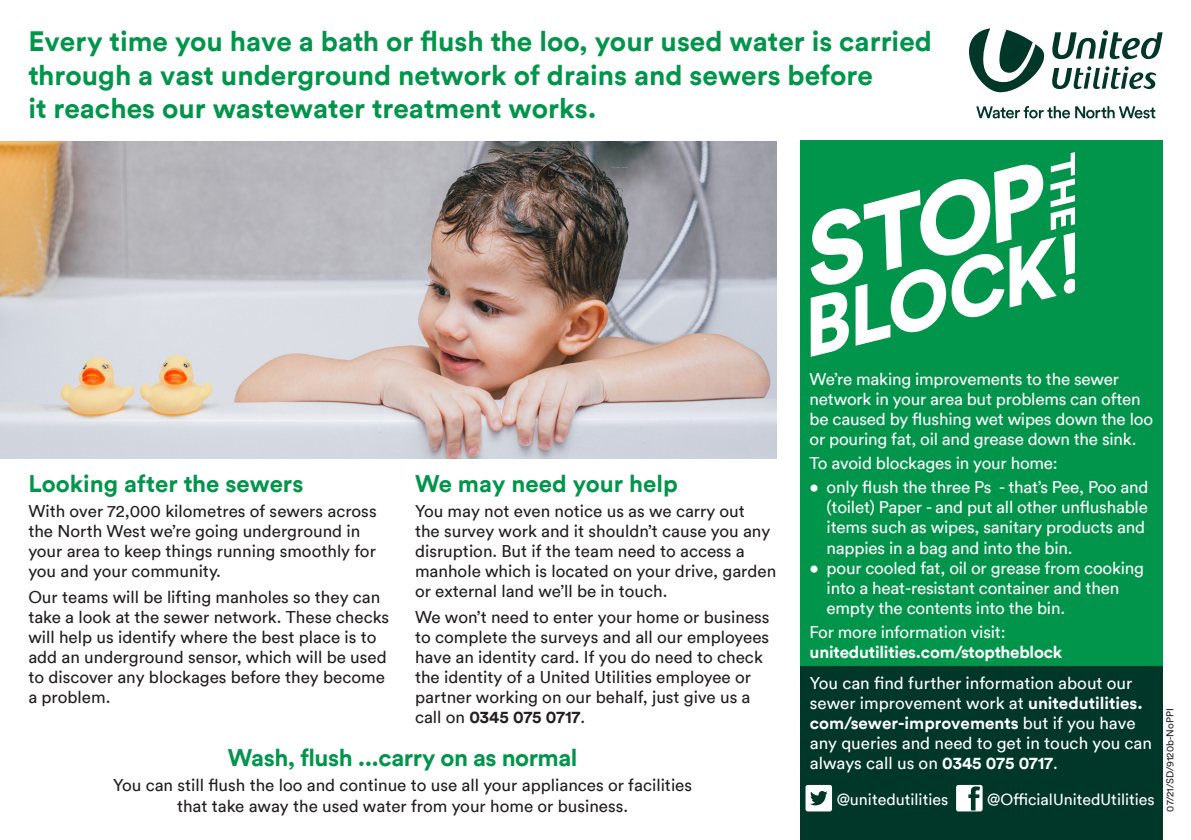
<style>
.page{position:relative;width:1191px;height:840px;background:#fff}
.page>*{position:absolute;margin:0;border:0;box-sizing:border-box;transform-origin:0 0}
.t1{font:700 28px/33.6px "Circular TT";color:#00954a}
.t2{font:700 24px "Circular TT";color:#00954a}
.t3{font:700 24px "Circular TT";letter-spacing:-.02em;color:#00954a}
.t4{font:17px/20px "Circular TT";color:#231f20}
.t5{font:17px/20px "Circular TT";letter-spacing:-.01em;color:#fff}
.t6{font:700 17px "Circular TT";letter-spacing:-.01em;color:#fff}
.t7{font:16px "Circular TT";color:#fff}
.t8{font:10px "Circular TT";color:#231f20}
.s1{font-weight:700}
</style>
<div class="page">
<div style="left:799px;top:140px;width:363px;height:534px;background:#00954a"></div>
<div style="left:799px;top:666px;width:363px;height:173px;background:#003729"></div>
<img style="left:0;top:142px;width:777px;height:316px">
<div style="left:805px;top:784px;width:27px;height:27px;background:#fff;border-radius:2px"></div>
<svg style="left:810px;top:791px;width:17px;height:13px"></svg>
<div style="left:956px;top:784px;width:26px;height:27px;background:#fff;border-radius:2px"></div>
<svg style="left:968px;top:786px;width:12px;height:24px"></svg>
<svg style="left:969px;top:28px;width:193px;height:65px"></svg>
<svg style="left:976px;top:106px;width:179px;height:12px"></svg>
<svg style="left:810px;top:152px;width:264px;height:204px"></svg>
<h1 class="t1" style="left:28px;top:24px;width:905px">Every time you have a bath or flush the loo, your used water is carried through a vast underground network of drains and sewers before<br>it reaches our wastewater treatment works.</h1>
<h2 class="t2" style="left:28px;top:467px;width:276px">Looking after the sewers</h2>
<p class="t4" style="left:28px;top:501px;width:350px">With over 72,000 kilometres of sewers across the North West we’re going underground in your area to keep things running smoothly for you and your community.</p>
<p class="t4" style="left:28px;top:586px;width:362px">Our teams will be lifting manholes so they can take a look at the sewer network. These checks will help us identify where the best place is to add an underground sensor, which will be used to discover any blockages before they become a problem.</p>
<h2 class="t2" style="left:415px;top:467px;width:264px">We may need your help</h2>
<p class="t4" style="left:415px;top:501px;width:363px">You may not even notice us as we carry out<br>the survey work and it shouldn’t cause you any disruption. But if the team need to access a manhole which is located on your drive, garden or external land we’ll be in touch.</p>
<p class="t4" style="left:415px;top:606px;width:356px">We won’t need to enter your home or business to complete the surveys and all our employees have an identity card. If you do need to check the identity of a United Utilities employee or partner working on our behalf, just give us a call on <span class="s1">0345 075 0717</span>.</p>
<h2 class="t3" style="left:228px;top:741px;width:351px">Wash, flush ...carry on as normal</h2>
<p class="t4" style="left:113px;top:774px;width:580px;text-align:center">You can still flush the loo and continue to use all your appliances or facilities that take away the used water from your home or business.</p>
<p class="t5" style="left:809px;top:368px;width:345px">We’re making improvements to the sewer network in your area but problems can often be caused by flushing wet wipes down the loo or pouring fat, oil and grease down the sink.</p>
<p class="t5" style="left:809px;top:452px;width:250px">To avoid blockages in your home:</p>
<p class="t5" style="left:826px;top:477px;width:323px;text-indent:-17px">• only flush the three Ps - that’s Pee, Poo and (toilet) Paper - and put all other unflushable items such as wipes, sanitary products and nappies in a bag and into the bin.</p>
<p class="t5" style="left:826px;top:557px;width:319px;text-indent:-17px">• pour cooled fat, oil or grease from cooking into a heat-resistant container and then empty the contents into the bin.</p>
<p class="t5" style="left:809px;top:621px;width:198px">For more information visit:</p>
<p class="t6" style="left:809px;top:640px;width:254px">unitedutilities.com/stoptheblock</p>
<p class="t5" style="left:810px;top:672px;width:344px">You can find further information about our sewer improvement work at <span class="s1">unitedutilities. com/sewer-improvements</span> but if you have any queries and need to get in touch you can always call us on <span class="s1">0345 075 0717</span>.</p>
<p class="t7" style="left:836px;top:788px;width:113px">@unitedutilities</p>
<p class="t7" style="left:987px;top:788px;width:169px">@OfficialUnitedUtilities</p>
<p class="t8" style="left:1164px;top:811px;width:104px;rotate:-90deg">07/21/SD/9120b-NoPPI</p>
</div>
